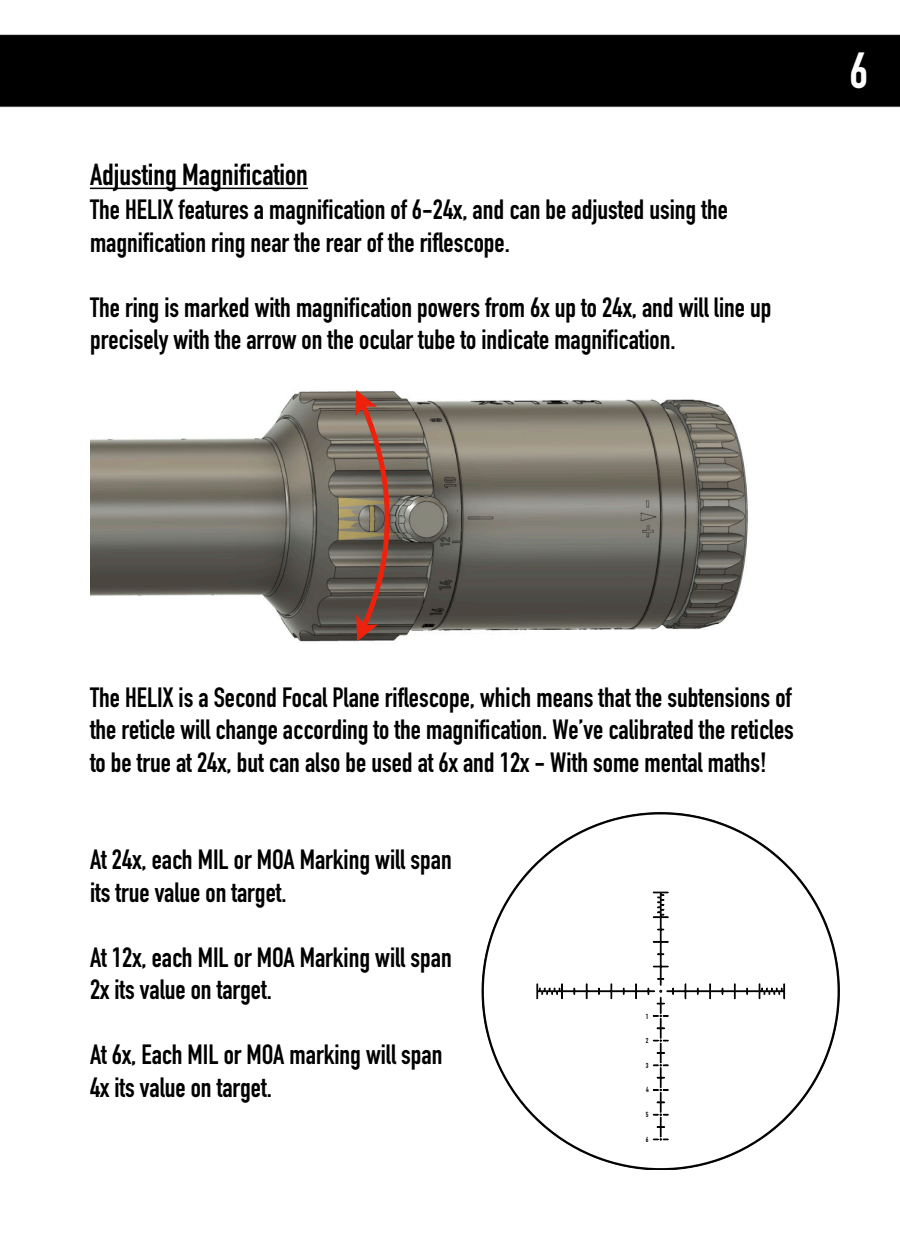
<style>
.page{position:relative;width:900px;height:1260px;background:#fff}
.page>*{position:absolute;margin:0;border:0;box-sizing:border-box;transform-origin:0 0}
.t1{font:700 50px "DIN Condensed";color:#fff}
.t2{font:700 30px "DIN Condensed";color:#000}
.t3{font:700 27.5px/32.5px "DIN Condensed";color:#000}
.t4{font:700 7.25px "DIN Condensed";color:#000}
</style>
<div class="page">
<hr style="left:90px;top:188px;width:218px;height:1px;background:#000">
<div style="left:0;top:34px;width:900px;height:74px;background:#000"></div>
<img style="left:90px;top:391px;width:658px;height:251px">
<svg style="left:355px;top:390px;width:37px;height:251px;background:#825d50"></svg>
<svg style="left:481px;top:812px;width:359px;height:358px"></svg>
<p class="t2" style="left:90px;top:155px;width:219px">Adjusting Magnification</p>
<p class="t3" style="left:90px;top:193px;width:639px">The HELIX features a magnification of 6-24x, and can be adjusted using the magnification ring near the rear of the riflescope.</p>
<p class="t3" style="left:90px;top:291px;width:683px">The ring is marked with magnification powers from 6x up to 24x, and will line up precisely with the arrow on the ocular tube to indicate magnification.</p>
<h1 class="t1" style="left:849px;top:37px;width:20px">6</h1>
<p class="t3" style="left:90px;top:681px;width:705px;text-align:justify">The HELIX is a Second Focal Plane riflescope, which means that the subtensions of the reticle will change according to the magnification. We’ve calibrated the reticles to be true at 24x, but can also be used at 6x and 12x - With some mental maths!</p>
<p class="t3" style="left:90px;top:843px;width:363px">At 24x, each MIL or MOA Marking will span its true value on target.</p>
<p class="t3" style="left:90px;top:941px;width:363px">At 12x, each MIL or MOA Marking will span<br>2x its value on target.</p>
<p class="t3" style="left:90px;top:1038px;width:354px">At 6x, Each MIL or MOA marking will span<br>4x its value on target.</p>
<p class="t4" style="left:646px;top:1012px;width:4px">&amp;</p>
<p class="t4" style="left:646px;top:1037px;width:4px">!</p>
<p class="t4" style="left:646px;top:1061px;width:4px">"</p>
<p class="t4" style="left:646px;top:1085px;width:4px">#</p>
<p class="t4" style="left:646px;top:1110px;width:4px">$</p>
<p class="t4" style="left:646px;top:1135px;width:4px">%</p>
</div>
